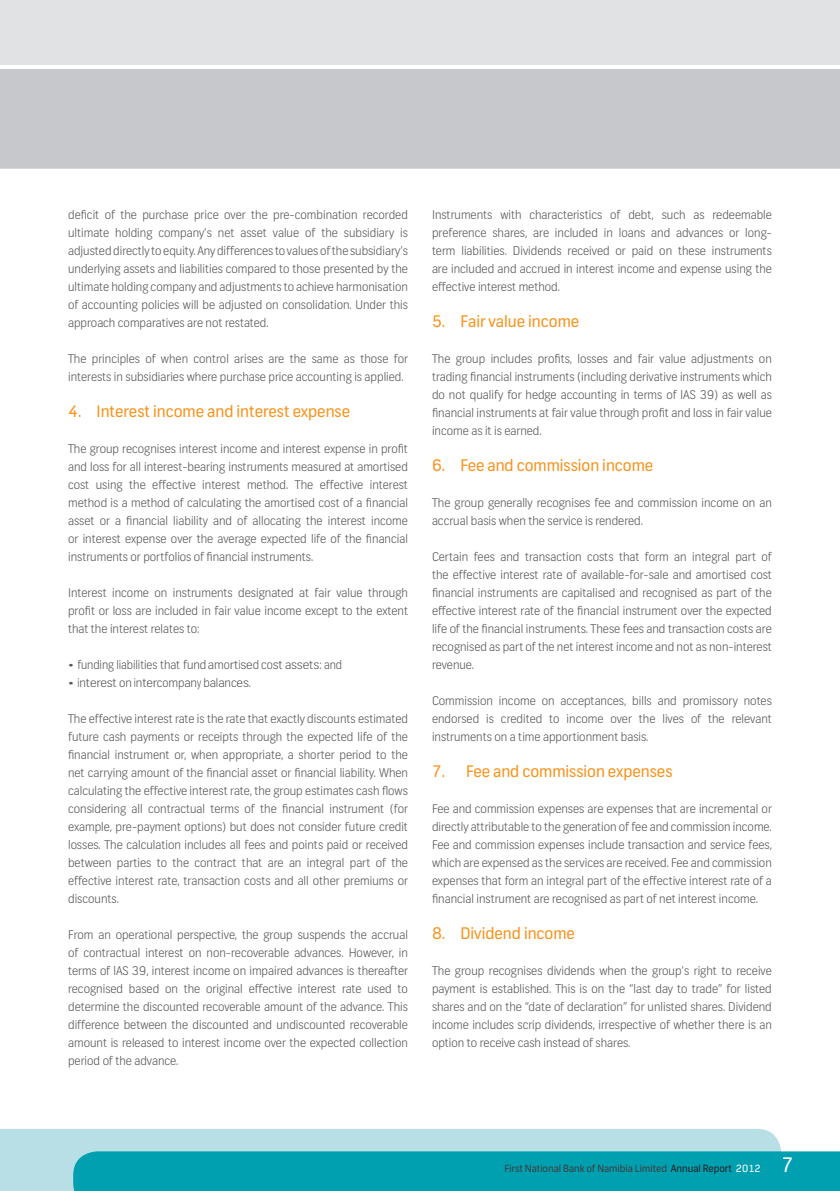
<style>
.page{position:relative;width:840px;height:1191px;background:#fff}
.page>*{position:absolute;margin:0;border:0;box-sizing:border-box;transform-origin:0 0}
.Heading_regular{font:16px "FNB Sans";color:#f7931d}
.bodycopy{font:300 12px/18px "FNB Sans";color:#57585a;text-align:justify}
.bodycopy-2{font:300 12px "FNB Sans";color:#57585a;scale:1.36 1}
.t1{font:10px "FNB Sans";color:#3e3e3f}
.s1{color:#231f20}
.s2{color:#fff}
.s3{font-size:20px;color:#fff}
</style>
<div class="page">
<svg style="left:0;top:0;width:839px;height:169px;background:#d0d2d4"></svg>
<div style="left:0;top:1129px;width:780px;height:62px;background:#b8dfe6"></div>
<div style="left:73px;top:1151px;width:766px;height:40px;background:#00a0b0"></div>
<hr style="left:0;top:65px;width:839px;height:4px;background:#fff">
<p class="bodycopy" style="left:68px;top:206px;width:341px">deficit of the purchase price over the pre-combination recorded ultimate holding company’s net asset value of the subsidiary is adjusted directly to equity. Any differences to values of the subsidiary’s underlying assets and liabilities compared to those presented by the ultimate holding company and adjustments to achieve harmonisation of accounting policies will be adjusted on consolidation. Under this approach comparatives are not restated.</p>
<p class="bodycopy" style="left:68px;top:350px;width:341px">The principles of when control arises are the same as those for interests in subsidiaries where purchase price accounting is applied.</p>
<p class="Heading_regular" style="left:68px;top:401px;width:283px">4. Interest income and interest expense</p>
<p class="bodycopy" style="left:68px;top:440px;width:341px">The group recognises interest income and interest expense in profit and loss for all interest-bearing instruments measured at amortised cost using the effective interest method. The effective interest method is a method of calculating the amortised cost of a financial asset or a financial liability and of allocating the interest income or interest expense over the average expected life of the financial instruments or portfolios of financial instruments.</p>
<p class="bodycopy" style="left:68px;top:584px;width:341px">Interest income on instruments designated at fair value through profit or loss are included in fair value income except to the extent that the interest relates to:</p>
<p class="bodycopy-2" style="left:68px;top:657px;width:203px">• funding liabilities that fund amortised cost assets: and</p>
<p class="bodycopy-2" style="left:68px;top:675px;width:136px">• interest on intercompany balances.</p>
<p class="bodycopy" style="left:68px;top:710px;width:341px">The effective interest rate is the rate that exactly discounts estimated future cash payments or receipts through the expected life of the financial instrument or, when appropriate, a shorter period to the net carrying amount of the financial asset or financial liability. When calculating the effective interest rate, the group estimates cash flows considering all contractual terms of the financial instrument (for example, pre-payment options) but does not consider future credit losses. The calculation includes all fees and points paid or received between parties to the contract that are an integral part of the effective interest rate, transaction costs and all other premiums or discounts.</p>
<p class="bodycopy" style="left:68px;top:926px;width:341px">From an operational perspective, the group suspends the accrual of contractual interest on non-recoverable advances. However, in terms of lAS 39, interest income on impaired advances is thereafter recognised based on the original effective interest rate used to determine the discounted recoverable amount of the advance. This difference between the discounted and undiscounted recoverable amount is released to interest income over the expected collection period of the advance.</p>
<p class="bodycopy" style="left:432px;top:206px;width:341px">Instruments with characteristics of debt, such as redeemable preference shares, are included in loans and advances or long&shy;term liabilities. Dividends received or paid on these instruments are included and accrued in interest income and expense using the effective interest method.</p>
<p class="Heading_regular" style="left:432px;top:311px;width:149px">5. Fair value income</p>
<p class="bodycopy" style="left:432px;top:350px;width:341px">The group includes profits, losses and fair value adjustments on trading financial instruments (including derivative instruments which do not qualify for hedge accounting in terms of lAS 39) as well as financial instruments at fair value through profit and loss in fair value income as it is earned.</p>
<p class="Heading_regular" style="left:432px;top:455px;width:223px">6. Fee and commission income</p>
<p class="bodycopy" style="left:432px;top:494px;width:341px">The group generally recognises fee and commission income on an accrual basis when the service is rendered.</p>
<p class="bodycopy" style="left:432px;top:548px;width:341px">Certain fees and transaction costs that form an integral part of the effective interest rate of available-for-sale and amortised cost financial instruments are capitalised and recognised as part of the effective interest rate of the financial instrument over the expected life of the financial instruments. These fees and transaction costs are recognised as part of the net interest income and not as non-interest revenue.</p>
<p class="bodycopy" style="left:432px;top:692px;width:341px">Commission income on acceptances, bills and promissory notes endorsed is credited to income over the lives of the relevant instruments on a time apportionment basis.</p>
<p class="Heading_regular" style="left:432px;top:761px;width:242px">7. Fee and commission expenses</p>
<p class="bodycopy" style="left:432px;top:800px;width:341px">Fee and commission expenses are expenses that are incremental or directly attributable to the generation of fee and commission income.<br>Fee and commission expenses include transaction and service fees, which are expensed as the services are received. Fee and commission expenses that form an integral part of the effective interest rate of a financial instrument are recognised as part of net interest income.</p>
<p class="Heading_regular" style="left:432px;top:923px;width:144px">8. Dividend income</p>
<p class="bodycopy" style="left:432px;top:962px;width:341px">The group recognises dividends when the group’s right to receive payment is established. This is on the “last day to trade” for listed shares and on the “date of declaration” for unlisted shares. Dividend income includes scrip dividends, irrespective of whether there is an option to receive cash instead of shares.</p>
<p class="t1" style="left:504px;top:1162px;width:290px">First National Bank of Namibia Limited <span class="s1">Annual Report</span> <span class="s2">2012</span> <span class="s3">7</span></p>
</div>
